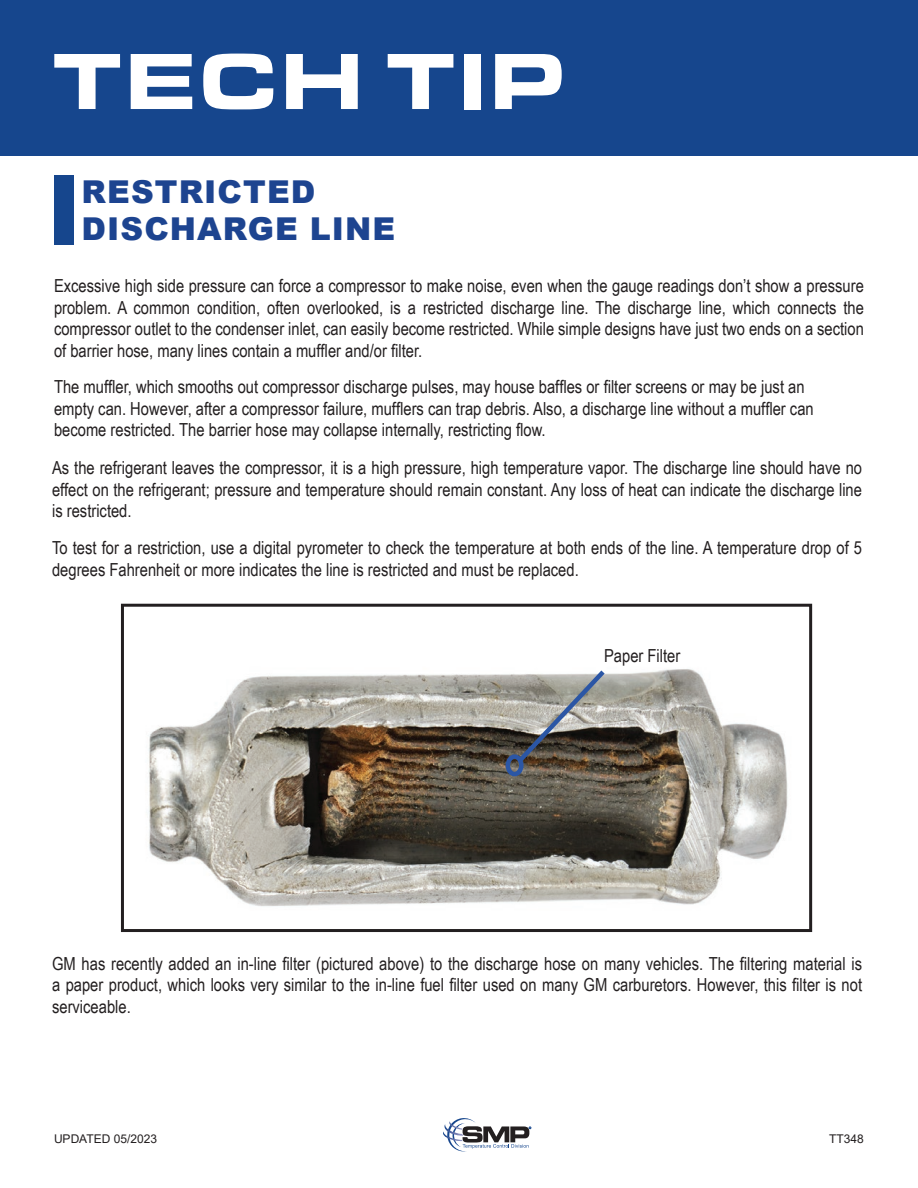
<style>
.page{position:relative;width:918px;height:1188px;background:#fff}
.page>*{position:absolute;margin:0;border:0;box-sizing:border-box;transform-origin:0 0}
.t1{font:900 82.5px "Eurostile Ext";color:#fff}
.t2{font:900 31.5px/37.8px "Arial";letter-spacing:.035em;color:#1d4490}
.t3{font:18px/21.6px "Arial Narrow";color:#231f20;text-align:justify}
.Modification_Date{font:12px "Arial";color:#231f20}
.BOM{font:12px "Arial";color:#231f20}
</style>
<div class="page">
<div style="left:0;top:0;width:918px;height:156px;background:#16468d"></div>
<div style="left:54px;top:176px;width:19px;height:69px;background:#16468d"></div>
<img style="left:149px;top:669px;width:639px;height:238px">
<div style="left:121px;top:604px;width:691px;height:328px;border:3px solid #231f20"></div>
<svg style="left:514px;top:669px;width:95px;height:98px;background:#868480"></svg>
<div style="left:506px;top:754px;width:18px;height:22px;border:4px solid #2b56a5;border-radius:50%"></div>
<svg style="left:443px;top:1118px;width:88px;height:34px"></svg>
<h1 class="t1" style="left:52px;top:19px;width:516px">TECH TIP</h1>
<h2 class="t2" style="left:82px;top:171px;width:315px">RESTRICTED<br>DISCHARGE LINE</h2>
<p class="t3" style="left:54px;top:274px;width:811px">Excessive high side pressure can force a compressor to make noise, even when the gauge readings don’t show a pressure problem. A common condition, often overlooked, is a restricted discharge line. The discharge line, which connects the compressor outlet to the condenser inlet, can easily become restricted. While simple designs have just two ends on a section of barrier hose, many lines contain a muffler and/or filter.</p>
<p class="t3" style="left:54px;top:375px;width:761px;text-align:left">The muffler, which smooths out compressor discharge pulses, may house baffles or filter screens or may be just an empty can. However, after a compressor failure, mufflers can trap debris. Also, a discharge line without a muffler can become restricted. The barrier hose may collapse internally, restricting flow.</p>
<p class="t3" style="left:52px;top:456px;width:812px">As the refrigerant leaves the compressor, it is a high pressure, high temperature vapor. The discharge line should have no effect on the refrigerant; pressure and temperature should remain constant. Any loss of heat can indicate the discharge line is restricted.</p>
<p class="t3" style="left:52px;top:537px;width:812px">To test for a restriction, use a digital pyrometer to check the temperature at both ends of the line. A temperature drop of 5 degrees Fahrenheit or more indicates the line is restricted and must be replaced.</p>
<p class="t3" style="left:604px;top:645px;width:78px">Paper Filter</p>
<p class="t3" style="left:52px;top:952px;width:812px">GM has recently added an in-line filter (pictured above) to the discharge hose on many vehicles. The filtering material is a paper product, which looks very similar to the in-line fuel filter used on many GM carburetors. However, this filter is not serviceable.</p>
<p class="Modification_Date" style="left:54px;top:1130px;width:105px">UPDATED 05/2023</p>
<p class="BOM" style="left:829px;top:1130px;width:36px">TT348</p>
</div>
